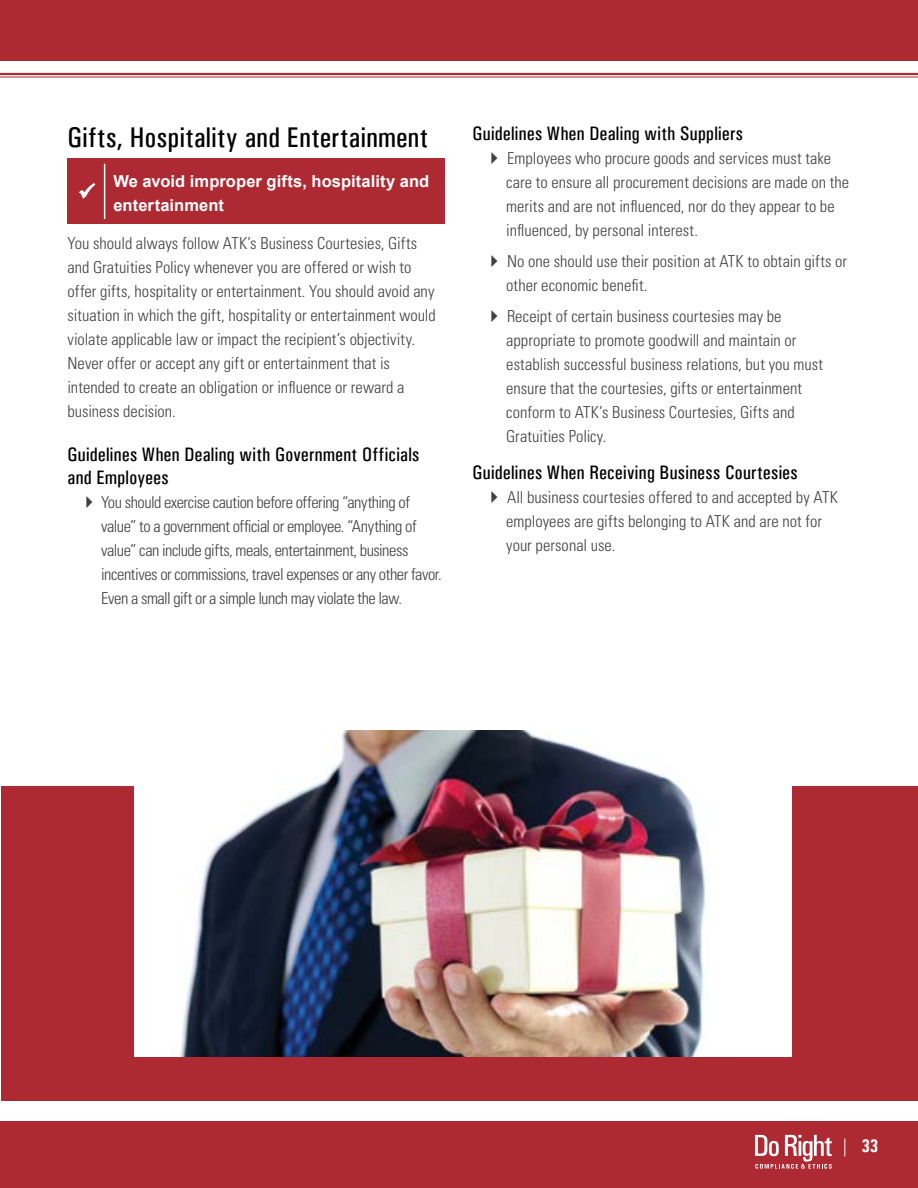
<style>
.page{position:relative;width:918px;height:1188px;background:#fff}
.page>*{position:absolute;margin:0;border:0;box-sizing:border-box;transform-origin:0 0}
.t1{font:28.5px "Univers Condensed";letter-spacing:.015em;color:#000}
.t2{font:19.5px/23.4px "Univers Condensed";letter-spacing:.015em;color:#000}
.t3{font:700 18px "Univers Condensed";color:#fff}
.t4{font:300 condensed 16.5px/24px "Univers LT Std";color:#414042}
.t5{font:300 condensed 16.5px/24px "Univers LT Std";letter-spacing:-.03em;color:#414042}
.t6{font:700 16.5px/24px "Arial";letter-spacing:.005em;color:#fff}
</style>
<div class="page">
<hr style="left:0;top:73px;width:918px;height:2px;background:#ad2a32">
<hr style="left:0;top:77px;width:918px;height:1px;background:#ad2a32">
<div style="left:0;top:1121px;width:918px;height:67px;background:#ad2a32"></div>
<div style="left:0;top:0;width:918px;height:60px;background:#ad2a32"></div>
<div style="left:1px;top:786px;width:917px;height:315px;background:#ad2a32"></div>
<img style="left:134px;top:731px;width:657px;height:326px">
<div style="left:68px;top:159px;width:378px;height:65px;background:#ad2a32"></div>
<hr style="left:104px;top:164px;width:1px;height:55px;background:#fff">
<svg style="left:755px;top:1135px;width:77px;height:34px"></svg>
<svg style="left:79px;top:183px;width:17px;height:16px"></svg>
<h1 class="t1" style="left:68px;top:120px;width:362px">Gifts, Hospitality and Entertainment</h1>
<p class="t6" style="left:113px;top:169px;width:317px">We avoid improper gifts, hospitality and entertainment</p>
<p class="t4" style="left:68px;top:231px;width:370px">You should always follow ATK’s Business Courtesies, Gifts and Gratuities Policy whenever you are offered or wish to offer gifts, hospitality or entertainment. You should avoid any situation in which the gift, hospitality or entertainment would violate applicable law or impact the recipient’s objectivity.<br>Never offer or accept any gift or entertainment that is intended to create an obligation or influence or reward a business decision.</p>
<p class="t2" style="left:68px;top:443px;width:353px">Guidelines When Dealing with Government Officials and Employees</p>
<p class="t5" style="left:101px;top:491px;width:342px">You should exercise caution before offering “anything of value” to a government official or employee. “Anything of value” can include gifts, meals, entertainment, business incentives or commissions, travel expenses or any other favor.<br>Even a small gift or a simple lunch may violate the law.</p>
<p class="t2" style="left:472px;top:122px;width:272px">Guidelines When Dealing with Suppliers</p>
<p class="t4" style="left:506px;top:147px;width:344px">Employees who procure goods and services must take care to ensure all procurement decisions are made on the merits and are not influenced, nor do they appear to be influenced, by personal interest.</p>
<p class="t4" style="left:506px;top:249px;width:342px">No one should use their position at ATK to obtain gifts or other economic benefit.</p>
<p class="t4" style="left:506px;top:304px;width:318px">Receipt of certain business courtesies may be appropriate to promote goodwill and maintain or establish successful business relations, but you must ensure that the courtesies, gifts or entertainment conform to ATK’s Business Courtesies, Gifts and Gratuities Policy.</p>
<p class="t2" style="left:472px;top:460px;width:327px">Guidelines When Receiving Business Courtesies</p>
<p class="t4" style="left:506px;top:485px;width:333px">All business courtesies offered to and accepted by ATK employees are gifts belonging to ATK and are not for your personal use.</p>
<p class="t3" style="left:840px;top:1134px;width:40px">| 33</p>
</div>
